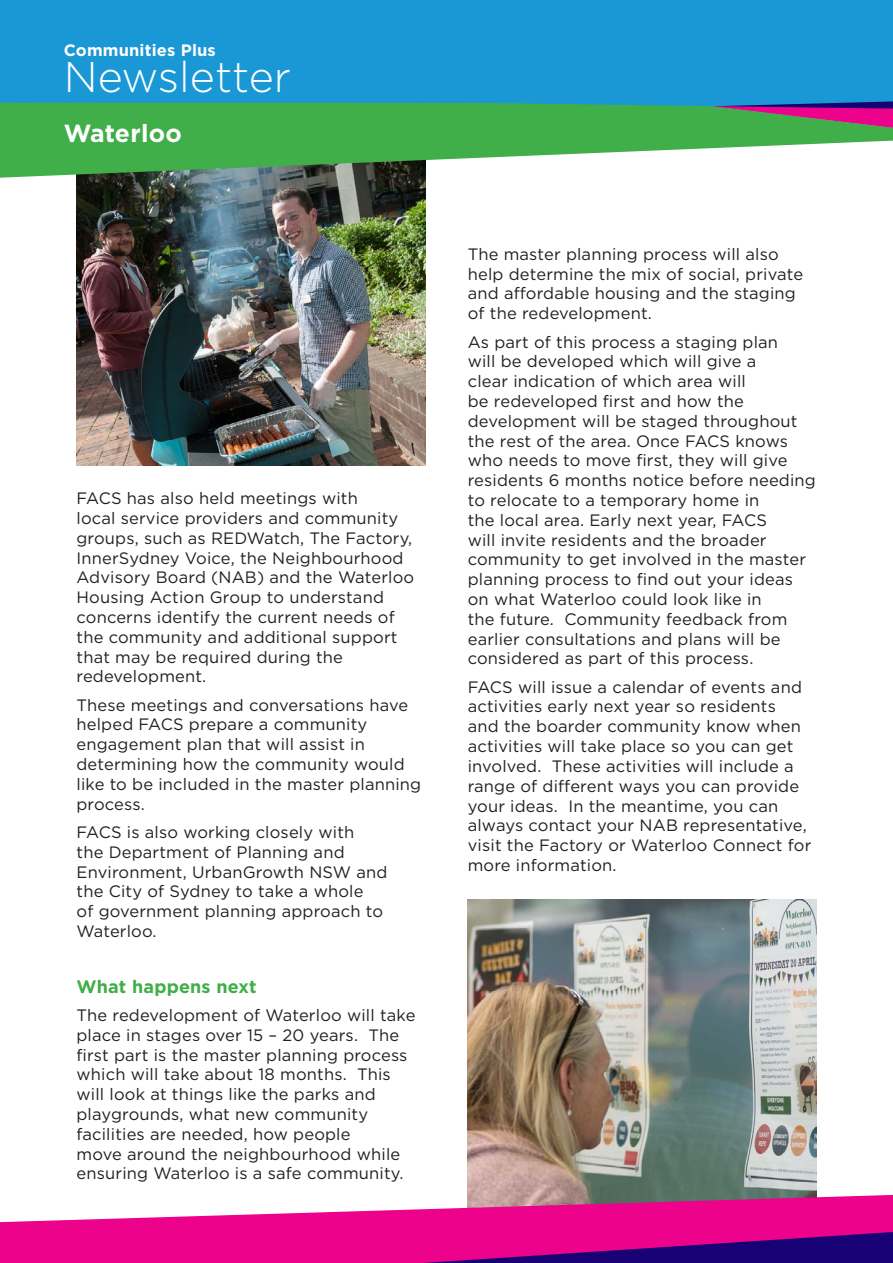
<style>
.page{position:relative;width:893px;height:1263px;background:#fff}
.page>*{position:absolute;margin:0;border:0;box-sizing:border-box;transform-origin:0 0}
.t1{font:300 42.9px "Gotham";color:#fff}
.t2{font:700 24.75px "Gotham";letter-spacing:.01em;color:#fff}
.t3{font:700 18px "Gotham";letter-spacing:.01em;color:#40ae49}
.t4{font:16.5px/19.8px "Gotham";letter-spacing:.01em;color:#231f20}
.t5{font:700 16.5px "Gotham";letter-spacing:.01em;color:#fff}
</style>
<div class="page">
<img style="left:77px;top:178px;width:348px;height:287px">
<img style="left:468px;top:899px;width:348px;height:266px">
<svg style="left:0;top:109px;width:711px;height:69px;fill:#40ae49"></svg>
<div style="left:0;top:0;width:893px;height:109px;background:#1a97d5"></div>
<svg style="left:0;top:1209px;width:423px;height:54px;fill:#ed028c"></svg>
<svg style="left:423px;top:1165px;width:470px;height:98px;fill:#ed028c"></svg>
<svg style="left:711px;top:77px;width:182px;height:72px"></svg>
<p class="t5" style="left:64px;top:39px;width:154px">Communities Plus</p>
<h1 class="t1" style="left:64px;top:50px;width:229px">Newsletter</h1>
<h2 class="t2" style="left:64px;top:117px;width:120px">Waterloo</h2>
<p class="t4" style="left:77px;top:488px;width:339px">FACS has also held meetings with<br>local service providers and community groups, such as REDWatch, The Factory, InnerSydney Voice, the Neighbourhood Advisory Board (NAB) and the Waterloo Housing Action Group to understand concerns identify the current needs of the community and additional support that may be required during the redevelopment.</p>
<p class="t4" style="left:77px;top:695px;width:346px">These meetings and conversations have helped FACS prepare a community engagement plan that will assist in determining how the community would like to be included in the master planning process.</p>
<p class="t4" style="left:77px;top:822px;width:312px">FACS is also working closely with<br>the Department of Planning and<br>Environment, UrbanGrowth NSW and the City of Sydney to take a whole<br>of government planning approach to<br>Waterloo.</p>
<p class="t3" style="left:77px;top:974px;width:182px">What happens next</p>
<p class="t4" style="left:77px;top:1005px;width:340px">The redevelopment of Waterloo will take place in stages over 15 – 20 years. The first part is the master planning process which will take about 18 months. This will look at things like the parks and playgrounds, what new community facilities are needed, how people<br>move around the neighbourhood while ensuring Waterloo is a safe community.</p>
<p class="t4" style="left:468px;top:244px;width:337px">The master planning process will also help determine the mix of social, private and affordable housing and the staging of the redevelopment.</p>
<p class="t4" style="left:468px;top:331px;width:350px">As part of this process a staging plan<br>will be developed which will give a<br>clear indication of which area will<br>be redeveloped first and how the development will be staged throughout the rest of the area. Once FACS knows who needs to move first, they will give residents 6 months notice before needing to relocate to a temporary home in<br>the local area. Early next year, FACS<br>will invite residents and the broader community to get involved in the master planning process to find out your ideas on what Waterloo could look like in<br>the future. Community feedback from earlier consultations and plans will be considered as part of this process.</p>
<p class="t4" style="left:468px;top:677px;width:345px">FACS will issue a calendar of events and activities early next year so residents<br>and the boarder community know when activities will take place so you can get involved. These activities will include a range of different ways you can provide your ideas. In the meantime, you can always contact your NAB representative, visit the Factory or Waterloo Connect for more information.</p>
</div>
